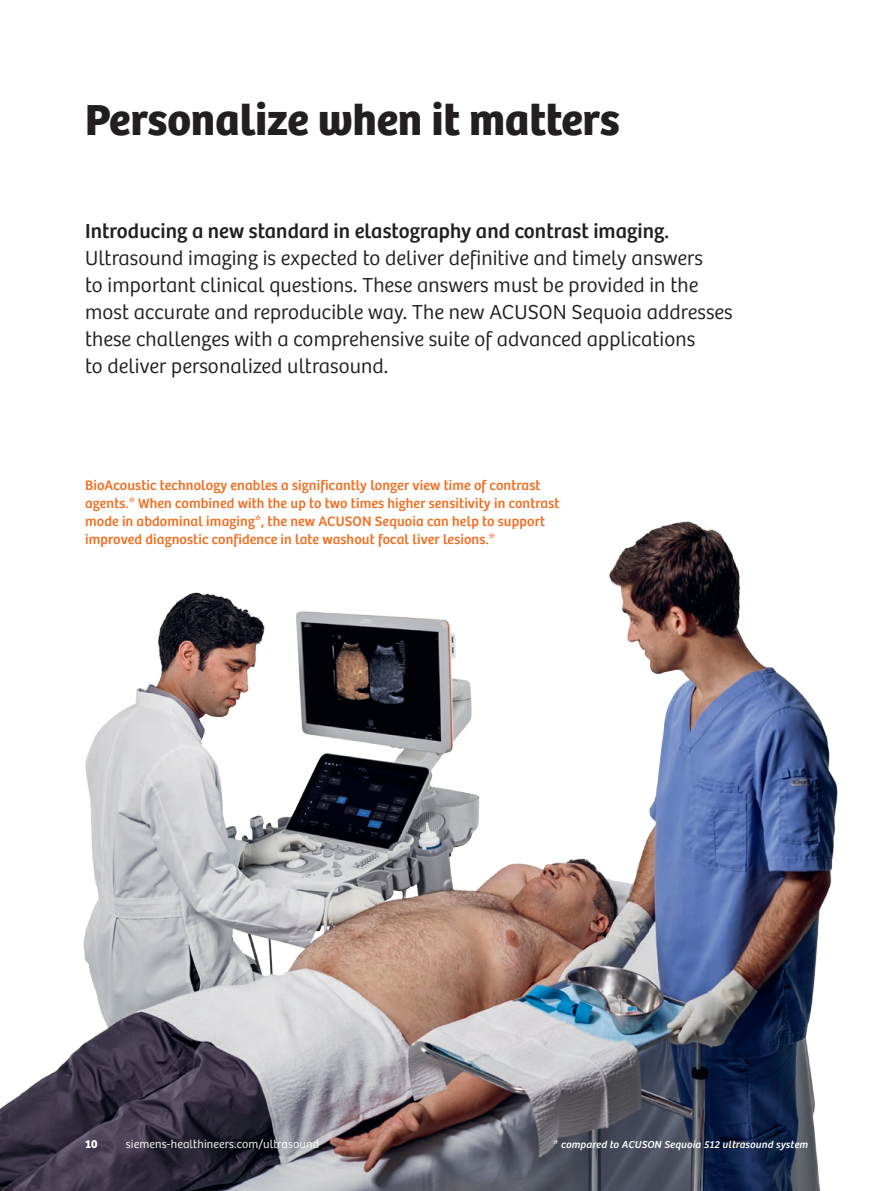
<style>
.page{position:relative;width:893px;height:1191px;background:#fff}
.page>*{position:absolute;margin:0;border:0;box-sizing:border-box;transform-origin:0 0}
.t1{font:45px "Bree SH Headline Regular";color:#231f20}
.t2{font:21px/27px "Bree SH Text Light";letter-spacing:.005em;color:#231f20}
.t3{font:21px "Bree SH Text Regular";letter-spacing:.005em;color:#231f20}
.t4{font:14.25px/18px "Bree SH Text Regular";letter-spacing:.01em;color:#f36e21}
.t5{font:12px "Bree SH Text Light";letter-spacing:.015em;color:#fff}
.t6{font:12px "Bree SH Text Bold";color:#fff}
.t7{font:10.5px "Bree SH Text Oblique";letter-spacing:.02em;color:#fff}
</style>
<div class="page">
<img style="left:0;top:521px;width:838px;height:670px">
<h1 class="t1" style="left:85px;top:92px;width:536px">Personalize when it matters</h1>
<p class="t3" style="left:85px;top:218px;width:586px">Introducing a new standard in elastography and contrast imaging.</p>
<p class="t2" style="left:85px;top:245px;width:649px">Ultrasound imaging is expected to deliver definitive and timely answers<br>to important clinical questions. These answers must be provided in the most accurate and reproducible way. The new ACUSON Sequoia addresses these challenges with a comprehensive suite of advanced applications<br>to deliver personalized ultrasound.</p>
<p class="t4" style="left:85px;top:476px;width:476px">BioAcoustic technology enables a significantly longer view time of contrast agents.* When combined with the up to two times higher sensitivity in contrast mode in abdominal imaging*, the new ACUSON Sequoia can help to support improved diagnostic confidence in late washout focal liver lesions.*</p>
<p class="t6" style="left:85px;top:1137px;width:14px">10</p>
<p class="t5" style="left:126px;top:1137px;width:195px">siemens-healthineers.com/ultrasound</p>
<p class="t7" style="left:553px;top:1139px;width:256px">* compared to ACUSON Sequoia 512 ultrasound system</p>
</div>
